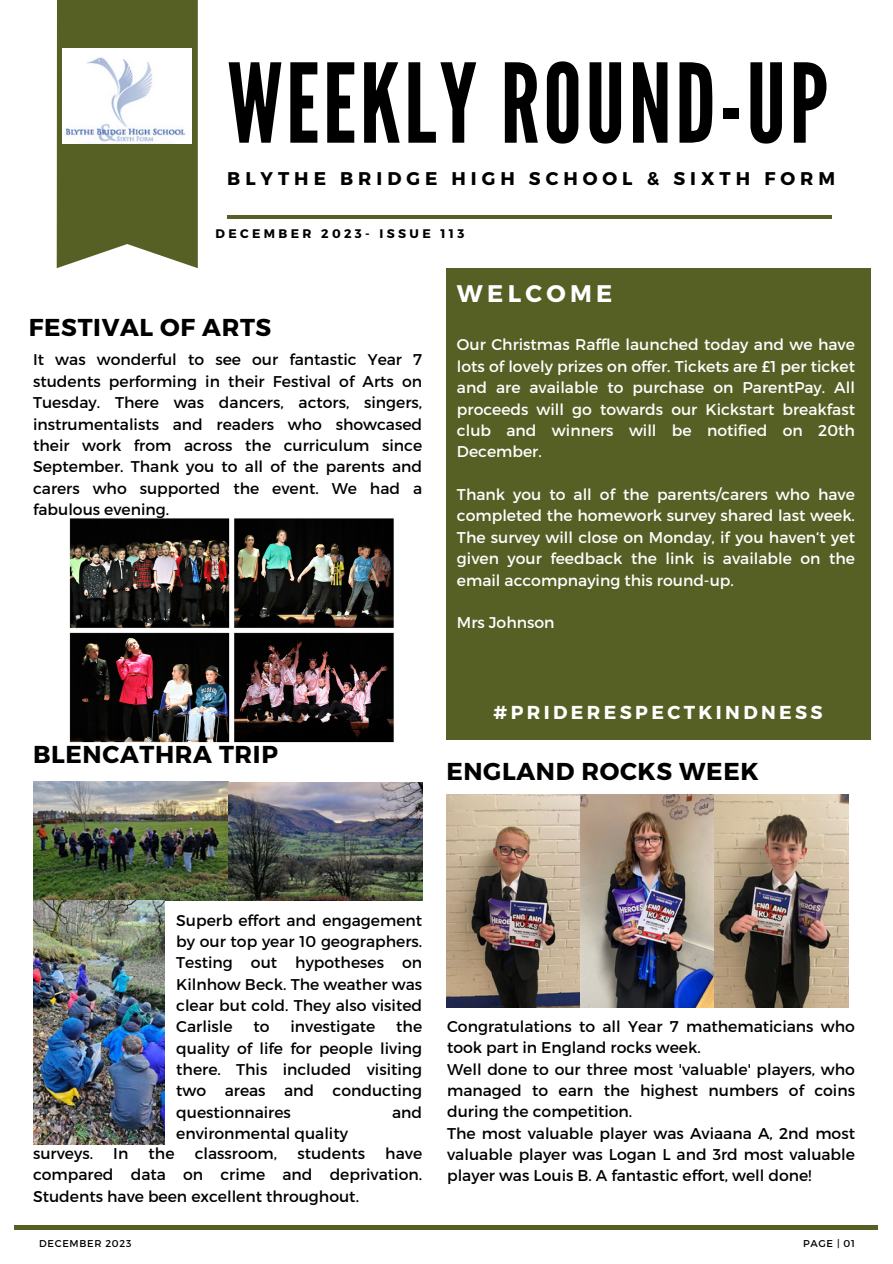
<style>
.page{position:relative;width:893px;height:1264px;background:#fff}
.page>*{position:absolute;margin:0;border:0;box-sizing:border-box;transform-origin:0 0}
.t1{font:109.35px "League Gothic";letter-spacing:.03em;color:#000}
.t2{font:700 24.45px "Montserrat";letter-spacing:.025em;color:#000}
.t3{font:700 24px "Montserrat";letter-spacing:.18em;color:#fff}
.t4{font:700 18.75px "Montserrat";letter-spacing:.18em;color:#fff}
.t5{font:700 18.3px "Montserrat";letter-spacing:.27em;color:#000}
.t6{font:15.6px/21.3px "Montserrat";color:#000;text-align:justify}
.t7{font:15.6px/21.3px "Montserrat";color:#fff;text-align:justify}
.t8{font:700 12.45px "Montserrat";letter-spacing:.27em;color:#000}
.t9{font:9.9px "Montserrat";letter-spacing:.07em;color:#000}
</style>
<div class="page">
<svg style="left:57px;top:0;width:141px;height:268px;background:#646d37"></svg>
<hr style="left:227px;top:215px;width:604px;height:4px;background:#566025">
<hr style="left:14px;top:1225px;width:864px;height:4px;background:#566025">
<img style="left:63px;top:49px;width:128px;height:94px">
<div style="left:446px;top:268px;width:424px;height:471px;background:#566025"></div>
<img style="left:33px;top:781px;width:389px;height:119px">
<img style="left:33px;top:900px;width:131px;height:243px">
<img style="left:446px;top:794px;width:402px;height:213px">
<img style="left:69px;top:518px;width:325px;height:225px">
<p class="t1" style="left:227px;top:40px;width:602px">WEEKLY ROUND-UP</p>
<p class="t5" style="left:227px;top:167px;width:609px">BLYTHE BRIDGE HIGH SCHOOL &amp; SIXTH FORM</p>
<p class="t8" style="left:215px;top:225px;width:250px">DECEMBER 2023- ISSUE 113</p>
<p class="t2" style="left:29px;top:311px;width:244px">FESTIVAL OF ARTS</p>
<p class="t6" style="left:33px;top:348px;width:390px">It was wonderful to see our fantastic Year 7 students performing in their Festival of Arts on Tuesday. There was dancers, actors, singers, instrumentalists and readers who showcased their work from across the curriculum since September. Thank you to all of the parents and carers who supported the event. We had a fabulous evening.</p>
<p class="t3" style="left:457px;top:278px;width:157px">WELCOME</p>
<p class="t7" style="left:457px;top:333px;width:399px">Our Christmas Raffle launched today and we have lots of lovely prizes on offer. Tickets are £1 per ticket and are available to purchase on ParentPay. All proceeds will go towards our Kickstart breakfast club and winners will be notified on 20th December.</p>
<p class="t7" style="left:457px;top:483px;width:399px">Thank you to all of the parents/carers who have completed the homework survey shared last week.<br>The survey will close on Monday, if you haven‘t yet given your feedback the link is available on the email accompnaying this round-up.</p>
<p class="t7" style="left:457px;top:611px;width:99px">Mrs Johnson</p>
<p class="t2" style="left:33px;top:738px;width:246px">BLENCATHRA TRIP</p>
<p class="t4" style="left:493px;top:699px;width:330px">#PRIDERESPECTKINDNESS</p>
<p class="t2" style="left:446px;top:755px;width:314px">ENGLAND ROCKS WEEK</p>
<p class="t6" style="left:176px;top:908px;width:247px">Superb effort and engagement by our top year 10 geographers.<br>Testing out hypotheses on Kilnhow Beck. The weather was clear but cold. They also visited Carlisle</p>
<p class="t6" style="left:253px;top:1015px;width:18px">to</p>
<p class="t6" style="left:290px;top:1015px;width:86px">investigate</p>
<p class="t6" style="left:176px;top:1015px;width:247px;text-indent:220px">the quality of life for people living there. This included visiting two areas and conducting questionnaires</p>
<p class="t6" style="left:392px;top:1100px;width:32px">and</p>
<p class="t6" style="left:176px;top:1122px;width:173px">environmental quality</p>
<p class="t6" style="left:33px;top:1141px;width:61px">surveys.</p>
<p class="t6" style="left:113px;top:1141px;width:17px">In</p>
<p class="t6" style="left:149px;top:1141px;width:27px">the</p>
<p class="t6" style="left:195px;top:1141px;width:84px">classroom,</p>
<p class="t6" style="left:297px;top:1141px;width:69px">students</p>
<p class="t6" style="left:33px;top:1141px;width:390px;text-indent:352px">have compared data on crime and deprivation.<br>Students have been excellent throughout.</p>
<p class="t6" style="left:447px;top:1014px;width:409px">Congratulations to all Year 7 mathematicians who took part in England rocks week.</p>
<p class="t6" style="left:447px;top:1057px;width:409px">Well done to our three most 'valuable' players, who managed to earn the highest numbers of coins during the competition.</p>
<p class="t6" style="left:447px;top:1121px;width:409px">The most valuable player was Aviaana A, 2nd most valuable player was Logan L and 3rd most valuable player was Louis B. A fantastic effort, well done!</p>
<p class="t9" style="left:39px;top:1237px;width:94px">DECEMBER 2023</p>
<p class="t9" style="left:803px;top:1237px;width:53px">PAGE | 01</p>
</div>
